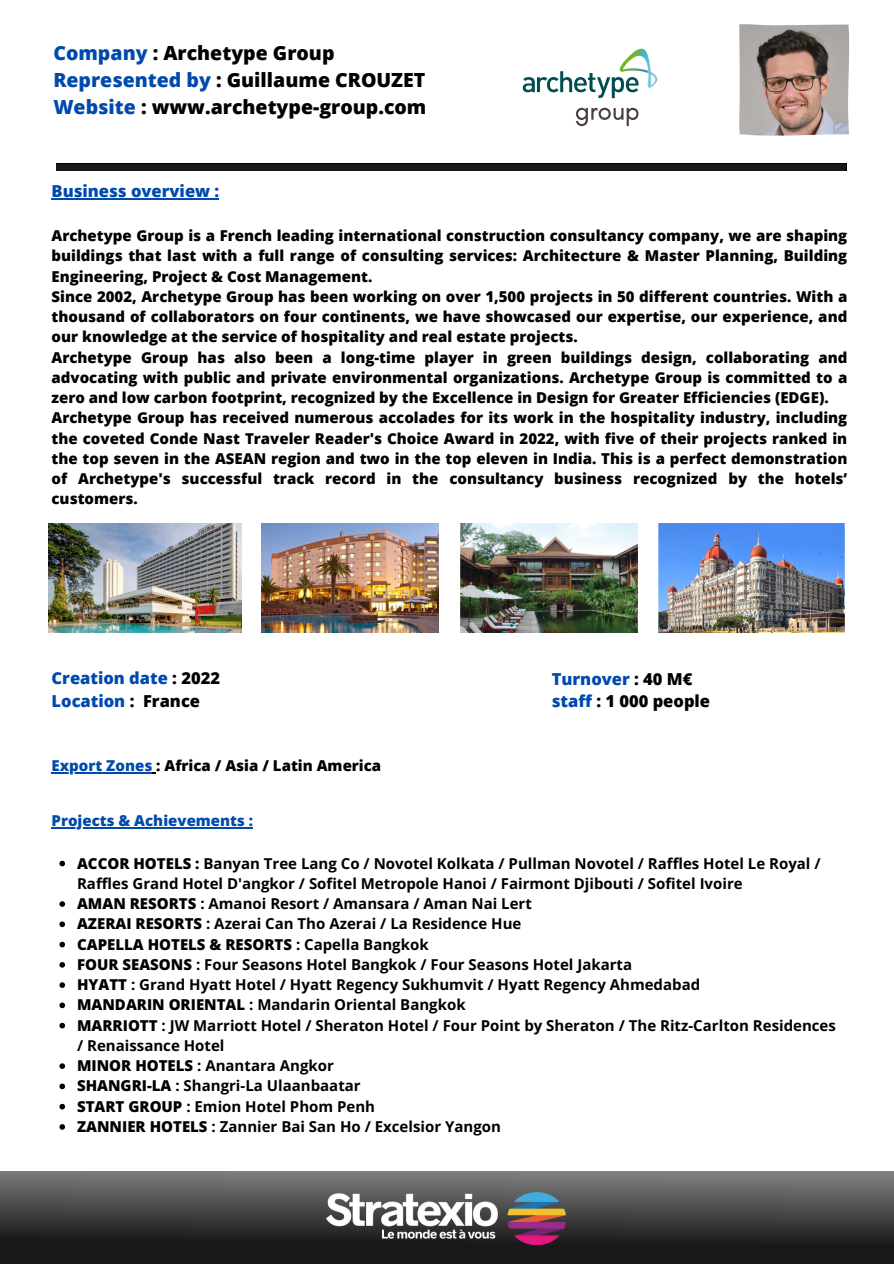
<style>
.page{position:relative;width:894px;height:1264px;background:#fff}
.page>*{position:absolute;margin:0;border:0;box-sizing:border-box;transform-origin:0 0}
.t1{font:800 19.5px/27px "Open Sans";color:#000}
.t2{font:800 16.5px/22.5px "Open Sans";color:#004aad}
.t3{font:800 16.5px/22.5px "Open Sans";color:#000}
.t4{font:800 15px/20.2px "Open Sans";color:#000}
.t5{font:700 15px/20.2px "Open Sans";color:#000}
.t6{font:800 15px "Open Sans";color:#004aad}
.s1{color:#004aad}
.s2{color:#000}
.s3{font-weight:800}
.s4{font-weight:700}
</style>
<div class="page">
<img style="left:739px;top:24px;width:109px;height:112px">
<div style="left:0;top:1171px;width:893px;height:92px;background:linear-gradient(to bottom,#7b7b7b,#090909)"></div>
<img style="left:327px;top:1192px;width:172px;height:52px">
<img style="left:506px;top:1192px;width:59px;height:52px">
<div style="left:56px;top:164px;width:790px;height:7px;background:#191919"></div>
<img style="left:49px;top:523px;width:192px;height:110px">
<img style="left:262px;top:523px;width:176px;height:110px">
<img style="left:460px;top:523px;width:177px;height:110px">
<img style="left:658px;top:523px;width:185px;height:109px">
<svg style="left:522px;top:49px;width:135px;height:49px"></svg>
<svg style="left:575px;top:108px;width:63px;height:18px"></svg>
<hr style="left:52px;top:198px;width:167px;height:1px;background:#004aad">
<hr style="left:52px;top:772px;width:100px;height:1px;background:#004aad">
<hr style="left:52px;top:827px;width:201px;height:1px;background:#004aad">
<svg style="left:59px;top:860px;width:6px;height:6px"></svg>
<svg style="left:59px;top:901px;width:6px;height:5px"></svg>
<svg style="left:59px;top:921px;width:6px;height:6px"></svg>
<svg style="left:59px;top:941px;width:6px;height:6px"></svg>
<svg style="left:59px;top:962px;width:6px;height:5px"></svg>
<svg style="left:59px;top:982px;width:6px;height:5px"></svg>
<svg style="left:59px;top:1002px;width:6px;height:6px"></svg>
<svg style="left:59px;top:1022px;width:6px;height:6px"></svg>
<svg style="left:59px;top:1063px;width:6px;height:5px"></svg>
<svg style="left:59px;top:1083px;width:6px;height:6px"></svg>
<svg style="left:59px;top:1103px;width:6px;height:6px"></svg>
<svg style="left:59px;top:1124px;width:6px;height:5px"></svg>
<p class="t1" style="left:53px;top:39px;width:374px"><span class="s1">Company</span> : Archetype Group<br><span class="s1">Represented by</span> : Guillaume CROUZET<br><span class="s1">Website</span> : www.archetype-group.com</p>
<p class="t2" style="left:52px;top:179px;width:169px">Business overview :</p>
<p class="t4" style="left:52px;top:225px;width:797px">Archetype Group is a French leading international construction consultancy company, we are shaping buildings that last with a full range of consulting services: Architecture &amp; Master Planning, Building Engineering, Project &amp; Cost Management.<br>Since 2002, Archetype Group has been working on over 1,500 projects in 50 different countries. With a thousand of collaborators on four continents, we have showcased our expertise, our experience, and our knowledge at the service of hospitality and real estate projects.<br>Archetype Group has also been a long-time player in green buildings design, collaborating and advocating with public and private environmental organizations. Archetype Group is committed to a zero and low carbon footprint, recognized by the Excellence in Design for Greater Efficiencies (EDGE).<br>Archetype Group has received numerous accolades for its work in the hospitality industry, including the coveted Conde Nast Traveler Reader's Choice Award in 2022, with five of their projects ranked in the top seven in the ASEAN region and two in the top eleven in India. This is a perfect demonstration of Archetype's successful track record in the consultancy business recognized by the hotels’ customers.</p>
<h2 class="t2" style="left:52px;top:666px;width:170px">Creation date <span class="s2">: 2022<br></span>Location <span class="s2">: France</span></h2>
<h2 class="t4" style="left:52px;top:755px;width:331px"><span class="s1">Export Zones</span> : Africa / Asia / Latin America</h2>
<p class="t3" style="left:551px;top:667px;width:160px"><span class="s1">Turnover</span> : 40 M€ <span class="s1">staff</span> : 1 000 people</p>
<p class="t6" style="left:52px;top:809px;width:203px">Projects &amp; Achievements :</p>
<p class="t5" style="left:77px;top:852px;width:744px"><span class="s3">ACCOR HOTELS :</span> Banyan Tree Lang Co / Novotel Kolkata / Pullman Novotel / Raffles Hotel Le Royal /<br>Raffles Grand Hotel D'angkor / Sofitel Metropole Hanoi / Fairmont Djibouti / Sofitel Ivoire</p>
<p class="t5" style="left:77px;top:893px;width:456px"><span class="s3">AMAN RESORTS</span> : Amanoi Resort / Amansara / Aman Nai Lert</p>
<h2 class="t5" style="left:77px;top:913px;width:446px"><span class="s3">AZERAI RESORTS</span> : Azerai Can Tho Azerai / La Residence Hue</h2>
<h2 class="t4" style="left:77px;top:933px;width:353px">CAPELLA HOTELS &amp; RESORTS <span class="s4">: Capella Bangkok</span></h2>
<h2 class="t5" style="left:77px;top:953px;width:556px"><span class="s3">FOUR SEASONS</span> : Four Seasons Hotel Bangkok / Four Seasons Hotel Jakarta</h2>
<h2 class="t5" style="left:77px;top:974px;width:624px"><span class="s3">HYATT</span> : Grand Hyatt Hotel / Hyatt Regency Sukhumvit / Hyatt Regency Ahmedabad</h2>
<p class="t5" style="left:77px;top:994px;width:390px"><span class="s3">MANDARIN ORIENTAL</span> : Mandarin Oriental Bangkok</p>
<p class="t5" style="left:77px;top:1014px;width:760px"><span class="s3">MARRIOTT</span> : JW Marriott Hotel / Sheraton Hotel / Four Point by Sheraton / The Ritz-Carlton Residences / Renaissance Hotel</p>
<p class="t5" style="left:77px;top:1055px;width:258px"><span class="s3">MINOR HOTELS</span> : Anantara Angkor</p>
<p class="t5" style="left:77px;top:1075px;width:285px"><span class="s3">SHANGRI-LA</span> : Shangri-La Ulaanbaatar</p>
<p class="t5" style="left:77px;top:1095px;width:299px"><span class="s3">START GROUP</span> : Emion Hotel Phom Penh</p>
<p class="t5" style="left:77px;top:1115px;width:425px"><span class="s3">ZANNIER HOTELS</span> : Zannier Bai San Ho / Excelsior Yangon</p>
</div>
